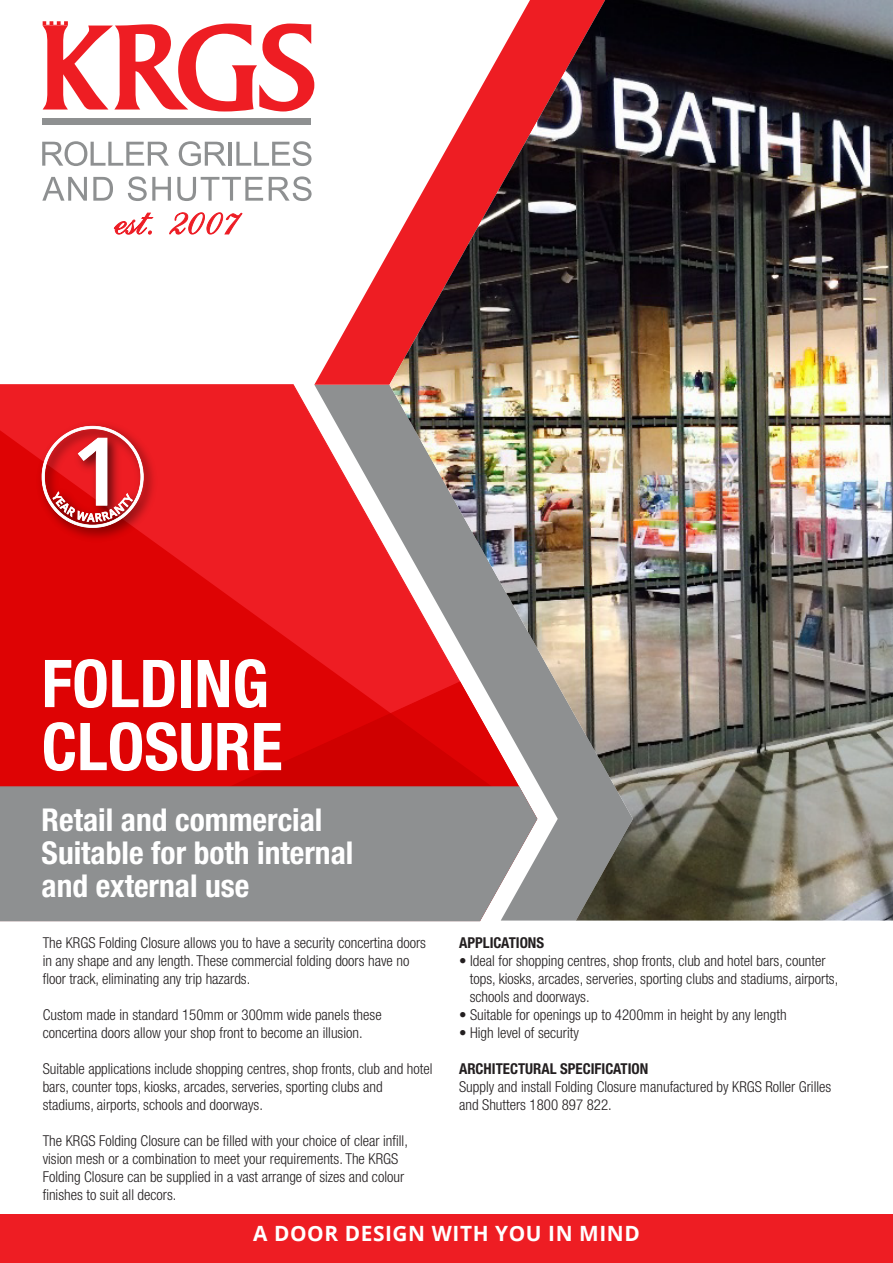
<style>
.page{position:relative;width:893px;height:1263px;background:#fff}
.page>*{position:absolute;margin:0;border:0;box-sizing:border-box;transform-origin:0 0}
.t1{font:700 condensed 66px/63px "Helvetica Neue LT Std";color:#fff}
.t2{font:700 condensed 31.5px/33px "Helvetica Neue LT Std";color:#fff}
.t3{font:700 21px "Open Sans";letter-spacing:.03em;color:#fff}
.t4{font:300 condensed 15px/18px "Helvetica Neue LT Std";color:#231f20}
.t5{font:700 condensed 15px "Helvetica Neue LT Std";color:#231f20}
</style>
<div class="page">
<svg style="left:42px;top:141px;width:127px;height:25px"></svg>
<svg style="left:179px;top:141px;width:47px;height:25px"></svg>
<hr style="left:229px;top:142px;width:3px;height:24px;background:#8e9091">
<svg style="left:236px;top:141px;width:76px;height:25px"></svg>
<svg style="left:42px;top:177px;width:45px;height:24px"></svg>
<svg style="left:93px;top:177px;width:20px;height:24px"></svg>
<svg style="left:128px;top:176px;width:43px;height:25px"></svg>
<svg style="left:177px;top:177px;width:86px;height:24px"></svg>
<svg style="left:269px;top:176px;width:43px;height:25px"></svg>
<div style="left:42px;top:119px;width:269px;height:6px;background:#8e9091"></div>
<svg style="left:43px;top:21px;width:271px;height:90px"></svg>
<div style="left:0;top:1214px;width:893px;height:49px;background:#ee1d23"></div>
<svg style="left:314px;top:81px;width:75px;height:303px"></svg>
<svg style="left:0;top:385px;width:389px;height:296px;background:#e32023"></svg>
<svg style="left:0;top:681px;width:389px;height:104px;background:#dc0303"></svg>
<div style="left:0;top:785px;width:538px;height:137px;background:#8e9091"></div>
<img style="left:33px;top:417px;width:128px;height:128px">
<svg style="left:42px;top:426px;width:102px;height:102px"></svg>
<svg style="left:114px;top:212px;width:40px;height:23px"></svg>
<svg style="left:169px;top:212px;width:74px;height:23px"></svg>
<img style="left:389px;top:0;width:504px;height:920px">
<h1 class="t1" style="left:42px;top:651px;width:242px">FOLDING<br>CLOSURE</h1>
<h2 class="t2" style="left:42px;top:802px;width:313px">Retail and commercial<br>Suitable for both internal and external use</h2>
<p class="t4" style="left:43px;top:933px;width:385px">The KRGS Folding Closure allows you to have a security concertina doors in any shape and any length. These commercial folding doors have no floor track, eliminating any trip hazards.</p>
<p class="t4" style="left:43px;top:1005px;width:341px">Custom made in standard 150mm or 300mm wide panels these concertina doors allow your shop front to become an illusion.</p>
<p class="t4" style="left:43px;top:1059px;width:391px">Suitable applications include shopping centres, shop fronts, club and hotel bars, counter tops, kiosks, arcades, serveries, sporting clubs and stadiums, airports, schools and doorways.</p>
<p class="t4" style="left:43px;top:1131px;width:367px">The KRGS Folding Closure can be filled with your choice of clear infill, vision mesh or a combination to meet your requirements. The KRGS Folding Closure can be supplied in a vast arrange of sizes and colour finishes to suit all decors.</p>
<p class="t5" style="left:459px;top:933px;width:87px">APPLICATIONS</p>
<p class="t4" style="left:470px;top:951px;width:370px;text-indent:-11px">• Ideal for shopping centres, shop fronts, club and hotel bars, counter tops, kiosks, arcades, serveries, sporting clubs and stadiums, airports, schools and doorways.</p>
<p class="t4" style="left:459px;top:1005px;width:329px">• Suitable for openings up to 4200mm in height by any length</p>
<p class="t4" style="left:459px;top:1023px;width:121px">• High level of security</p>
<p class="t5" style="left:459px;top:1059px;width:191px">ARCHITECTURAL SPECIFICATION</p>
<p class="t4" style="left:459px;top:1077px;width:374px">Supply and install Folding Closure manufactured by KRGS Roller Grilles and Shutters 1800 897 822.</p>
<h3 class="t3" style="left:253px;top:1219px;width:388px">A DOOR DESIGN WITH YOU IN MIND</h3>
</div>
